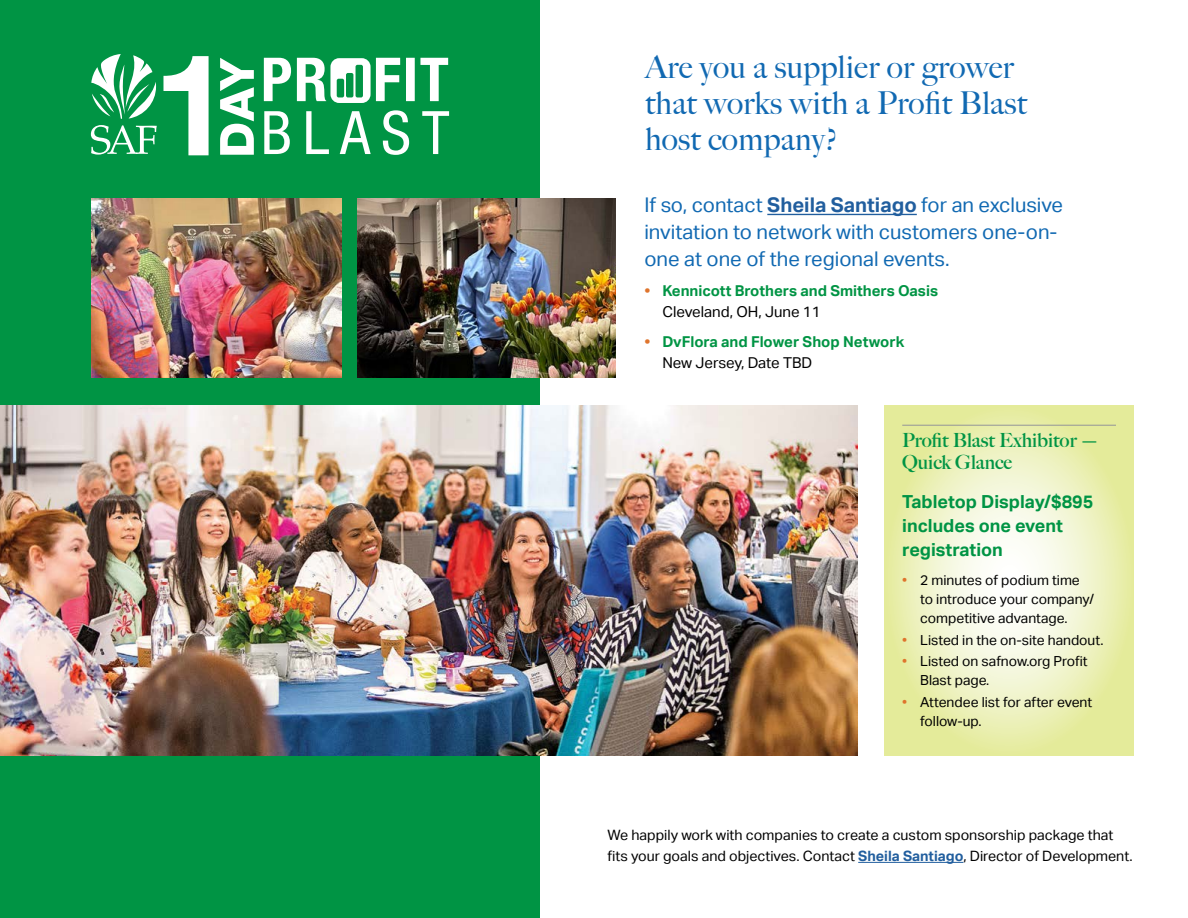
<style>
.page{position:relative;width:1188px;height:918px;background:#fff}
.page>*{position:absolute;margin:0;border:0;box-sizing:border-box;transform-origin:0 0}
.t1{font:31.5px/36px "Big Caslon FB";letter-spacing:.01em;color:#1169b2}
.t2{font:20.25px/27px "Aktiv Grotesk";color:#1169b2}
.t3{font:700 19.5px/22.5px "Big Caslon FB";color:#009444}
.t4{font:700 18px/24px "Aktiv Grotesk";color:#009444}
.t5{font:700 15px/21px "Aktiv Grotesk";color:#009444}
.t6{font:14.25px/21px "Aktiv Grotesk";color:#000}
.t7{font:13.8px/18.8px "Aktiv Grotesk";color:#000}
.s1{font-weight:700;color:#215e9e}
.s2{color:#df742c}
.s3{font-weight:400;color:#000}
</style>
<div class="page">
<div style="left:0;top:0;width:540px;height:918px;background:#009444"></div>
<svg style="left:884px;top:405px;width:250px;height:350px;background:#edf1be"></svg>
<hr style="left:902px;top:425px;width:214px;height:1px;background:#939598">
<svg style="left:264px;top:58px;width:184px;height:45px"></svg>
<svg style="left:163px;top:56px;width:46px;height:99px"></svg>
<svg style="left:220px;top:58px;width:34px;height:97px"></svg>
<svg style="left:264px;top:110px;width:185px;height:45px"></svg>
<svg style="left:91px;top:125px;width:66px;height:30px"></svg>
<svg style="left:91px;top:54px;width:65px;height:65px"></svg>
<img style="left:0;top:405px;width:857px;height:350px">
<img style="left:92px;top:198px;width:249px;height:180px">
<img style="left:357px;top:198px;width:259px;height:180px">
<hr style="left:858px;top:862px;width:105px;height:1px;background:#215e9e">
<hr style="left:767px;top:214px;width:150px;height:1px;background:#215e9e">
<h1 class="t1" style="left:645px;top:49px;width:384px">Are you a supplier or grower that works with a Profit Blast host company?</h1>
<h2 class="t2" style="left:644px;top:192px;width:420px">If so, contact <span class="s1">Sheila Santiago</span> for an exclusive invitation to network with customers one-on&shy;one at one of the regional events.</h2>
<p class="t5" style="left:662px;top:281px;width:277px;text-indent:-18px"><span class="s2">•</span> Kennicott Brothers and Smithers Oasis<br><span class="s3">Cleveland, OH, June 11</span></p>
<p class="t5" style="left:662px;top:332px;width:243px;text-indent:-18px"><span class="s2">•</span> DvFlora and Flower Shop Network<br><span class="s3">New Jersey, Date TBD</span></p>
<h3 class="t3" style="left:902px;top:429px;width:198px">Profit Blast Exhibitor —<br>Quick Glance</h3>
<h3 class="t4" style="left:902px;top:490px;width:193px">Tabletop Display/$895 includes one event registration</h3>
<p class="t7" style="left:920px;top:571px;width:175px;text-indent:-18px"><span class="s2">•</span> 2 minutes of podium time to introduce your company/ competitive advantage.</p>
<p class="t7" style="left:902px;top:630px;width:203px"><span class="s2">•</span> Listed in the on-site handout.</p>
<p class="t7" style="left:920px;top:652px;width:169px;text-indent:-18px"><span class="s2">•</span> Listed on safnow.org Profit<br>Blast page.</p>
<p class="t7" style="left:920px;top:693px;width:174px;text-indent:-18px"><span class="s2">•</span> Attendee list for after event follow-up.</p>
<p class="t6" style="left:608px;top:825px;width:527px">We happily work with companies to create a custom sponsorship package that fits your goals and objectives. Contact <span class="s1">Sheila Santiago</span>, Director of Development.</p>
</div>
